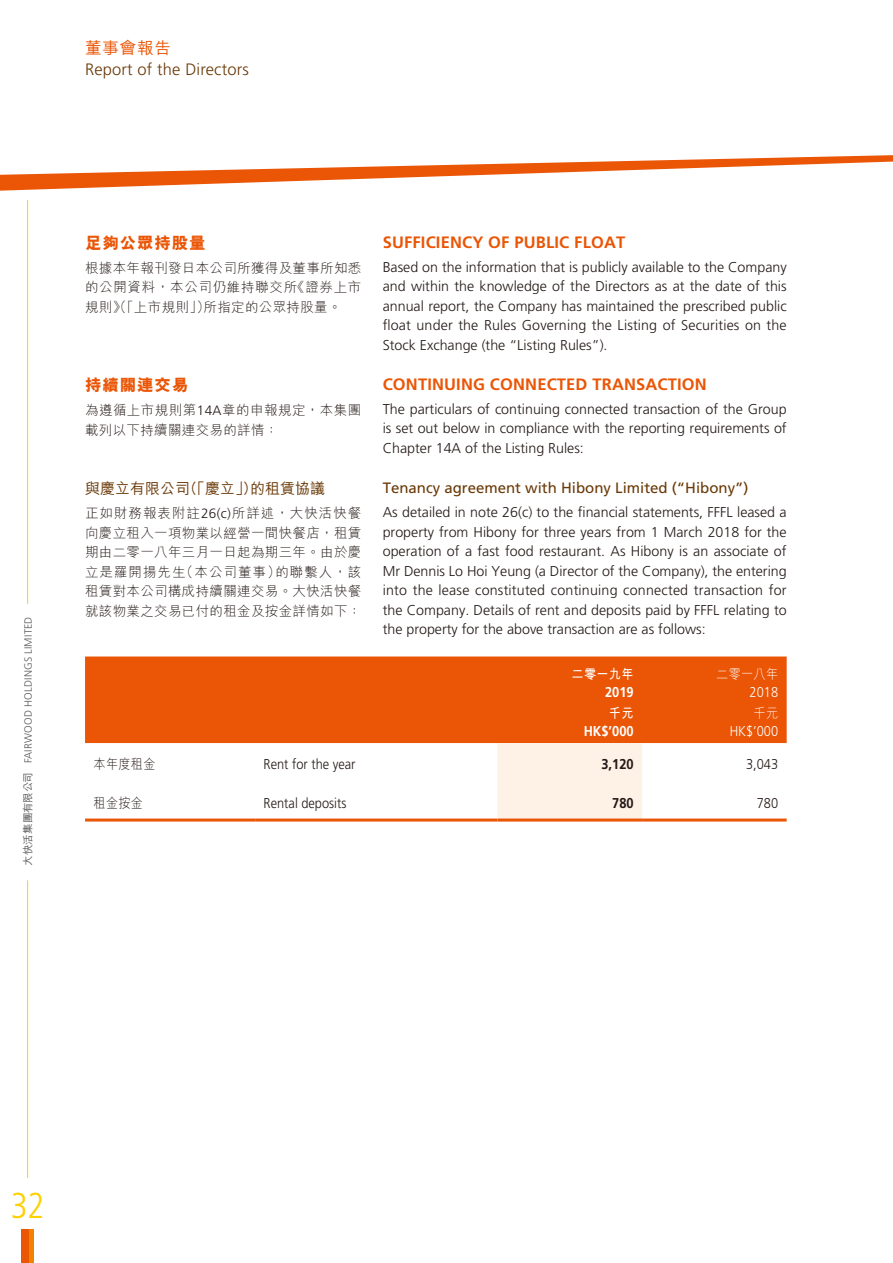
<style>
.page{position:relative;width:893px;height:1263px;background:#fff}
.page>*{position:absolute;margin:0;border:0;box-sizing:border-box;transform-origin:0 0}
.t1{font:300 condensed 36px "Frutiger LT Std";color:#fdd000}
.t2{font:700 16.5px "Frutiger LT Std";letter-spacing:.01em;color:#ea5506}
.t3{font:300 16.5px "Frutiger LT Std";letter-spacing:.01em;color:#6a3907}
.t4{font:16.5px "M Hei HK Xbold E Ten B5 H";letter-spacing:.05em;color:#ea5506}
.t5{font:16.5px "M Hei HK Medium E Ten B5 H";letter-spacing:.05em;color:#ea5506}
.t6{font:15px "Frutiger LT Std";color:#6a3907}
.t7{font:15px "M Hei HK Medium E Ten B5 H";color:#6a3907}
.t8{font:300 14.25px/19.5px "Frutiger LT Std";color:#231916;text-align:justify}
.t9{font:300 14.25px "Frutiger LT Std";color:#231916;scale:.9 1}
.t10{font:700 14.25px "Frutiger LT Std";color:#fff;scale:.9 1}
.t11{font:300 14.25px "Frutiger LT Std";color:#fff;scale:.9 1}
.t12{font:700 14.25px "Frutiger LT Std";color:#231916;scale:.9 1}
.t13{font:13.5px/19.5px "M Hei HK Light E Ten B5 H";letter-spacing:.025em;color:#231916;text-align:justify}
.t14{font:13.5px "M Hei HK Light E Ten B5 H";letter-spacing:.025em;color:#231916;scale:.9 1}
.t15{font:13.5px "M Hei HK Bold E Ten B5 H";letter-spacing:.025em;color:#fff;scale:.9 1}
.t16{font:13.5px "M Hei HK Light E Ten B5 H";letter-spacing:.025em;color:#fff;scale:.9 1}
.t17{font:300 10.5px "Frutiger LT Std";letter-spacing:.025em;color:#595857}
.s1{font-family:"M Hei HK Medium E Ten B5 H";font-weight:400}
.s2{font-family:"Frutiger LT Std";font-weight:300}
</style>
<div class="page">
<svg style="left:0;top:155px;width:893px;height:36px"></svg>
<div style="left:21px;top:1229px;width:13px;height:34px;background:#ea5506"></div>
<hr style="left:30px;top:1229px;width:4px;height:34px;background:#f08300">
<hr style="left:27px;top:880px;width:1px;height:298px;background:#fdd000">
<hr style="left:27px;top:200px;width:1px;height:404px;background:#fdd000">
<div style="left:85px;top:656px;width:702px;height:87px;background:#ea5506"></div>
<div style="left:497px;top:743px;width:145px;height:75px;background:#fef1e6"></div>
<hr style="left:85px;top:818px;width:170px;height:3px;background:#ea5506">
<hr style="left:255px;top:818px;width:242px;height:3px;background:#ea5506">
<hr style="left:497px;top:818px;width:145px;height:3px;background:#ea5506">
<hr style="left:642px;top:818px;width:145px;height:3px;background:#ea5506">
<p class="t5" style="left:85px;top:42px;width:87px">董事會報告</p>
<p class="t3" style="left:85px;top:61px;width:165px">Report of the Directors</p>
<p class="t17" style="left:23px;top:865px;width:250px;rotate:-90deg"><span class="s1">大快活集團有限公司</span> FAIRWOOD HOLDINGS LIMITED</p>
<p class="t4" style="left:85px;top:236px;width:122px">足夠公眾持股量</p>
<p class="t13" style="left:85px;top:260px;width:278px">根據本年報刊發日本公司所獲得及董事所知悉的公開資料，本公司仍維持聯交所《證券上市規則》（「上市規則」）所指定的公眾持股量。</p>
<p class="t4" style="left:85px;top:378px;width:105px">持續關連交易</p>
<p class="t13" style="left:85px;top:402px;width:278px">為遵循上市規則第<span class="s2">14A</span>章的申報規定，本集團載列以下持續關連交易的詳情：</p>
<p class="t7" style="left:85px;top:483px;width:241px">與慶立有限公司（「慶立」）的租賃協議</p>
<p class="t13" style="left:85px;top:505px;width:278px">正如財務報表附註<span class="s2">26(c)</span>所詳述，大快活快餐向慶立租入一項物業以經營一間快餐店，租賃期由二零一八年三月一日起為期三年。由於慶立是羅開揚先生（本公司董事）的聯繫人，該租賃對本公司構成持續關連交易。大快活快餐就該物業之交易已付的租金及按金詳情如下：</p>
<p class="t2" style="left:383px;top:234px;width:244px">SUFFICIENCY OF PUBLIC FLOAT</p>
<p class="t8" style="left:383px;top:258px;width:405px">Based on the information that is publicly available to the Company and within the knowledge of the Directors as at the date of this annual report, the Company has maintained the prescribed public float under the Rules Governing the Listing of Securities on the Stock Exchange (the “Listing Rules”).</p>
<p class="t2" style="left:383px;top:376px;width:326px">CONTINUING CONNECTED TRANSACTION</p>
<p class="t8" style="left:383px;top:400px;width:405px">The particulars of continuing connected transaction of the Group is set out below in compliance with the reporting requirements of Chapter 14A of the Listing Rules:</p>
<p class="t6" style="left:383px;top:481px;width:367px">Tenancy agreement with Hibony Limited (“Hibony”)</p>
<p class="t8" style="left:383px;top:503px;width:405px">As detailed in note 26(c) to the financial statements, FFFL leased a property from Hibony for three years from 1 March 2018 for the operation of a fast food restaurant. As Hibony is an associate of Mr Dennis Lo Hoi Yeung (a Director of the Company), the entering into the lease constituted continuing connected transaction for the Company. Details of rent and deposits paid by FFFL relating to the property for the above transaction are as follows:</p>
<p class="t15" style="left:572px;top:668px;width:70px">二零一九年</p>
<p class="t16" style="left:716px;top:668px;width:70px">二零一八年</p>
<p class="t10" style="left:605px;top:685px;width:33px">2019</p>
<p class="t11" style="left:750px;top:685px;width:33px">2018</p>
<p class="t15" style="left:609px;top:707px;width:29px">千元</p>
<p class="t16" style="left:754px;top:707px;width:29px">千元</p>
<p class="t10" style="left:584px;top:724px;width:57px">HK$’000</p>
<p class="t11" style="left:730px;top:724px;width:55px">HK$’000</p>
<p class="t14" style="left:94px;top:759px;width:70px">本年度租金</p>
<p class="t9" style="left:264px;top:757px;width:104px">Rent for the year</p>
<p class="t12" style="left:601px;top:757px;width:37px">3,120</p>
<p class="t9" style="left:746px;top:757px;width:37px">3,043</p>
<p class="t14" style="left:94px;top:798px;width:57px">租金按金</p>
<p class="t9" style="left:264px;top:796px;width:93px">Rental deposits</p>
<p class="t12" style="left:612px;top:796px;width:25px">780</p>
<p class="t9" style="left:757px;top:796px;width:25px">780</p>
<h1 class="t1" style="left:11px;top:1188px;width:35px">32</h1>
</div>
